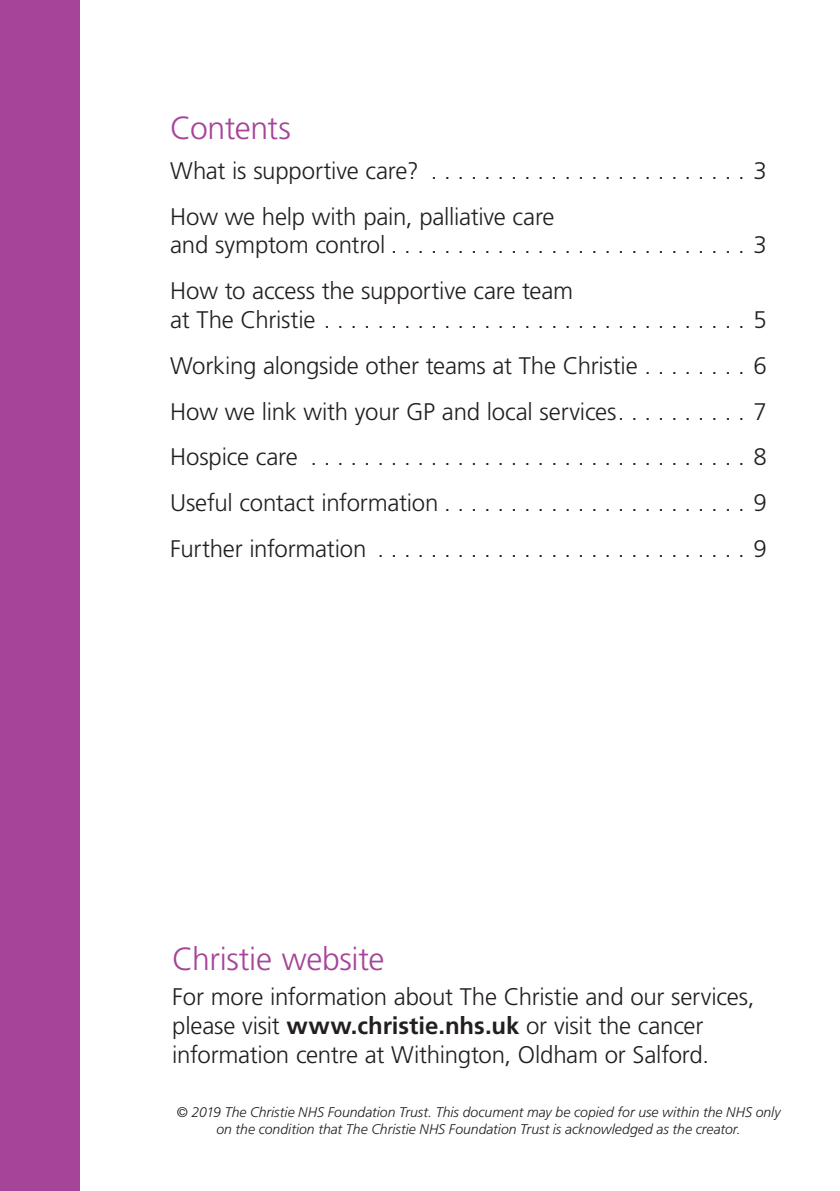
<style>
.page{position:relative;width:840px;height:1191px;background:#fff}
.page>*{position:absolute;margin:0;border:0;box-sizing:border-box;transform-origin:0 0}
.t1{font:300 32px "Frutiger";letter-spacing:-.01em;color:#a54499}
.t2{font:300 24px/45.8px "Frutiger";letter-spacing:-.01em;color:#231f20}
.t3{font:italic 300 14px/16.8px "Frutiger";color:#231f20;text-align:center}
.s1{font-weight:700}
</style>
<div class="page">
<div style="left:0;top:0;width:79px;height:1191px;background:#a54499"></div>
<h1 class="t1" style="left:170px;top:109px;width:122px">Contents</h1>
<p class="t2" style="left:170px;top:147px;width:597px">What is supportive care? . . . . . . . . . . . . . . . . . . . . . . . . 3<br>How we help with pain, palliative care</p>
<p class="t2" style="left:170px;top:222px;width:597px">and symptom control . . . . . . . . . . . . . . . . . . . . . . . . . . . 3<br>How to access the supportive care team</p>
<p class="t2" style="left:170px;top:297px;width:597px;text-align:justify">at The Christie . . . . . . . . . . . . . . . . . . . . . . . . . . . . . . . . 5<br>Working alongside other teams at The Christie . . . . . . . 6<br>How we link with your GP and local services . . . . . . . . . 7<br>Hospice care . . . . . . . . . . . . . . . . . . . . . . . . . . . . . . . . 8<br>Useful contact information . . . . . . . . . . . . . . . . . . . . . . 9<br>Further information . . . . . . . . . . . . . . . . . . . . . . . . . . . 9</p>
<h1 class="t1" style="left:172px;top:941px;width:213px">Christie website</h1>
<p class="t2" style="left:172px;top:982px;width:583px;line-height:29px">For more information about The Christie and our services, please visit <span class="s1">www.christie.nhs.uk</span> or visit the cancer information centre at Withington, Oldham or Salford.</p>
<p class="t3" style="left:176px;top:1103px;width:605px">© 2019 The Christie NHS Foundation Trust. This document may be copied for use within the NHS only on the condition that The Christie NHS Foundation Trust is acknowledged as the creator.</p>
</div>
